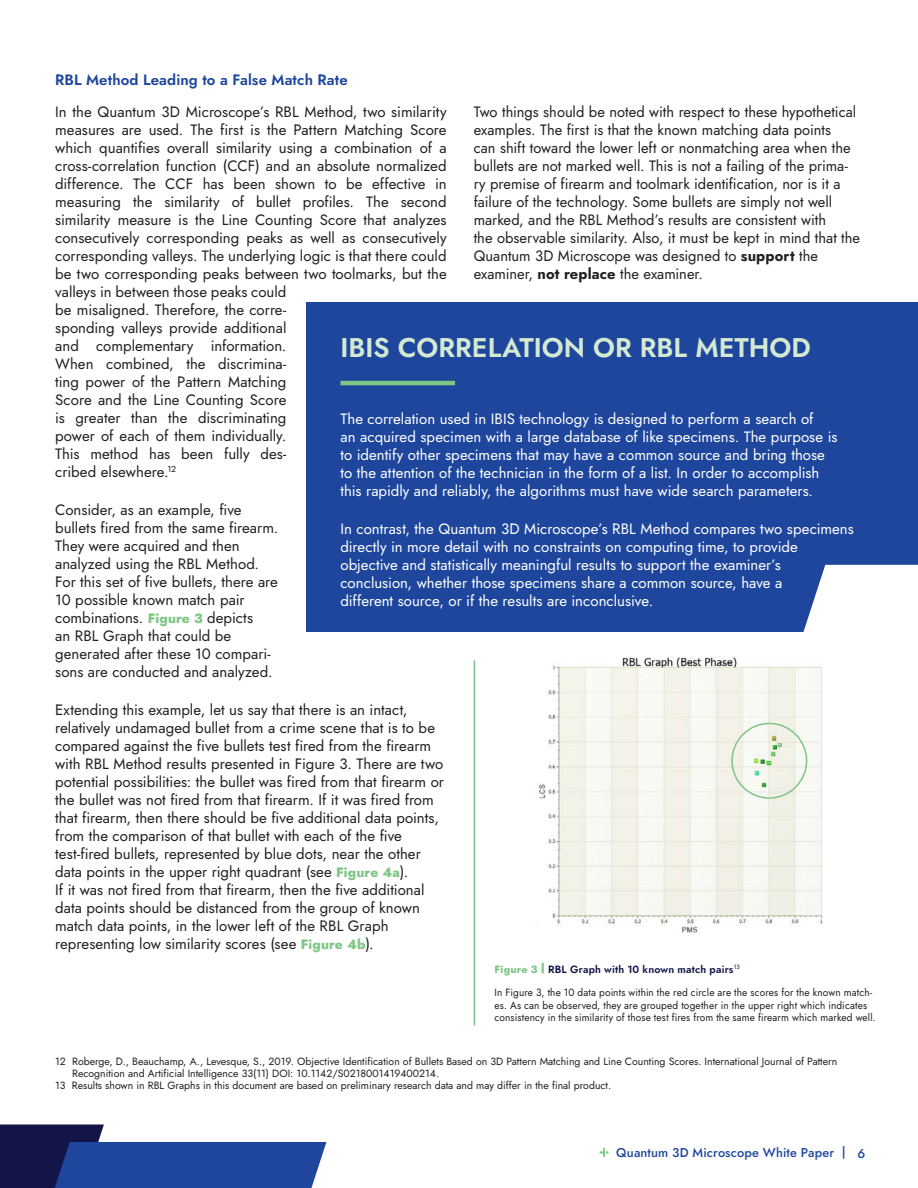
<style>
.page{position:relative;width:918px;height:1188px;background:#fff}
.page>*{position:absolute;margin:0;border:0;box-sizing:border-box;transform-origin:0 0}
.t1{font:600 27px "Jost";color:#d4e9d1}
.t2{font:15px/18px "Jost";color:#231f20}
.t3{font:15px/18px "Jost";color:#fff}
.t4{font:600 15px "Jost";letter-spacing:.01em;color:#1e469d}
.t5{font:500 12.75px "Jost";letter-spacing:.01em;color:#1e469d}
.t6{font:10.5px/12px "Jost";color:#231f20}
.t7{font:10.5px/12.6px "Jost";color:#231f20;scale:.96 1}
.t8{font:600 10.5px "Jost";letter-spacing:.02em;color:#131448}
.s1{font-weight:800;font-size:13.5px;color:#7ec686}
.s2{font-weight:700}
.s3{font-weight:800;color:#7ec686}
.s4{font-weight:900;color:#7ec686}
</style>
<div class="page">
<div style="left:307px;top:302px;width:611px;height:330px;background:#1e469d"></div>
<hr style="left:340px;top:381px;width:115px;height:4px;background:#7ec686">
<img style="left:535px;top:657px;width:288px;height:276px">
<div style="left:731px;top:723px;width:76px;height:76px;border:2px solid #7ec686;border-radius:50%"></div>
<svg style="left:0;top:1125px;width:326px;height:63px"></svg>
<hr style="left:474px;top:660px;width:1px;height:365px;background:#7ec686">
<svg style="left:803px;top:565px;width:115px;height:67px;background:#e8ecf5"></svg>
<svg style="left:600px;top:1148px;width:9px;height:9px"></svg>
<p class="t4" style="left:55px;top:70px;width:294px">RBL Method Leading to a False Match Rate</p>
<p class="t2" style="left:55px;top:103px;width:393px">In the Quantum 3D Microscope’s RBL Method, two similarity measures are used. The first is the Pattern Matching Score which quantifies overall similarity using a combination of a cross-correlation function (CCF) and an absolute normalized difference. The CCF has been shown to be effective in measuring the similarity of bullet profiles. The second similarity measure is the Line Counting Score that analyzes consecutively corresponding peaks as well as consecutively corresponding valleys. The underlying logic is that there could be two corresponding peaks between two toolmarks, but the valleys in between those peaks could<br>be misaligned. Therefore, the corre-<br>sponding valleys provide additional<br>and complementary information.<br>When combined, the discrimina-<br>ting power of the Pattern Matching<br>Score and the Line Counting Score<br>is greater than the discriminating<br>power of each of them individually.<br>This method has been fully des-<br>cribed elsewhere.<sup>12</sup></p>
<p class="t2" style="left:55px;top:501px;width:225px">Consider, as an example, five bullets fired from the same firearm.<br>They were acquired and then analyzed using the RBL Method.<br>For this set of five bullets, there are<br>10 possible known match pair combinations. <span class="s1">Figure 3</span> depicts<br>an RBL Graph that could be generated after these 10 compari&shy;sons are conducted and analyzed.</p>
<p class="t2" style="left:55px;top:701px;width:390px">Extending this example, let us say that there is an intact, relatively undamaged bullet from a crime scene that is to be compared against the five bullets test fired from the firearm with RBL Method results presented in Figure 3. There are two potential possibilities: the bullet was fired from that firearm or the bullet was not fired from that firearm. If it was fired from that firearm, then there should be five additional data points, from the comparison of that bullet with each of the five test-fired bullets, represented by blue dots, near the other data points in the upper right quadrant (see <span class="s1">Figure 4a</span>).<br>If it was not fired from that firearm, then the five additional data points should be distanced from the group of known match data points, in the lower left of the RBL Graph representing low similarity scores (see <span class="s1">Figure 4b</span>).</p>
<p class="t2" style="left:474px;top:103px;width:388px">Two things should be noted with respect to these hypothetical examples. The first is that the known matching data points<br>can shift toward the lower left or nonmatching area when the bullets are not marked well. This is not a failing of the prima&shy;ry premise of firearm and toolmark identification, nor is it a failure of the technology. Some bullets are simply not well marked, and the RBL Method’s results are consistent with<br>the observable similarity. Also, it must be kept in mind that the Quantum 3D Microscope was designed to <span class="s2">support</span> the examiner, <span class="s2">not replace</span> the examiner.</p>
<p class="t1" style="left:340px;top:329px;width:472px">IBIS CORRELATION OR RBL METHOD</p>
<p class="t3" style="left:340px;top:409px;width:499px">The correlation used in IBIS technology is designed to perform a search of<br>an acquired specimen with a large database of like specimens. The purpose is to identify other specimens that may have a common source and bring those to the attention of the technician in the form of a list. In order to accomplish this rapidly and reliably, the algorithms must have wide search parameters.</p>
<p class="t3" style="left:340px;top:520px;width:515px">In contrast, the Quantum 3D Microscope’s RBL Method compares two specimens directly in more detail with no constraints on computing time, to provide objective and statistically meaningful results to support the examiner’s conclusion, whether those specimens share a common source, have a<br>different source, or if the results are inconclusive.</p>
<p class="t8" style="left:495px;top:962px;width:247px"><span class="s3">Figure 3</span> <span class="s4">|</span> RBL Graph with 10 known match pairs<sup>13</sup></p>
<p class="t7" style="left:495px;top:986px;width:398px">In Figure 3, the 10 data points within the red circle are the scores for the known match&shy;es. As can be observed, they are grouped together in the upper right which indicates consistency in the similarity of those test fires from the same firearm which marked well.</p>
<p class="t6" style="left:72px;top:1056px;width:767px;text-indent:-17px">12 Roberge, D., Beauchamp, A., Levesque, S., 2019. Objective Identification of Bullets Based on 3D Pattern Matching and Line Counting Scores. International Journal of Pattern<br>Recognition and Artificial Intelligence 33(11) DOI: 10.1142/S0218001419400214.</p>
<p class="t6" style="left:55px;top:1080px;width:558px">13 Results shown in RBL Graphs in this document are based on preliminary research data and may differ in the final product.</p>
<p class="t5" style="left:616px;top:1144px;width:250px">Quantum 3D Microscope White Paper | 6</p>
</div>
